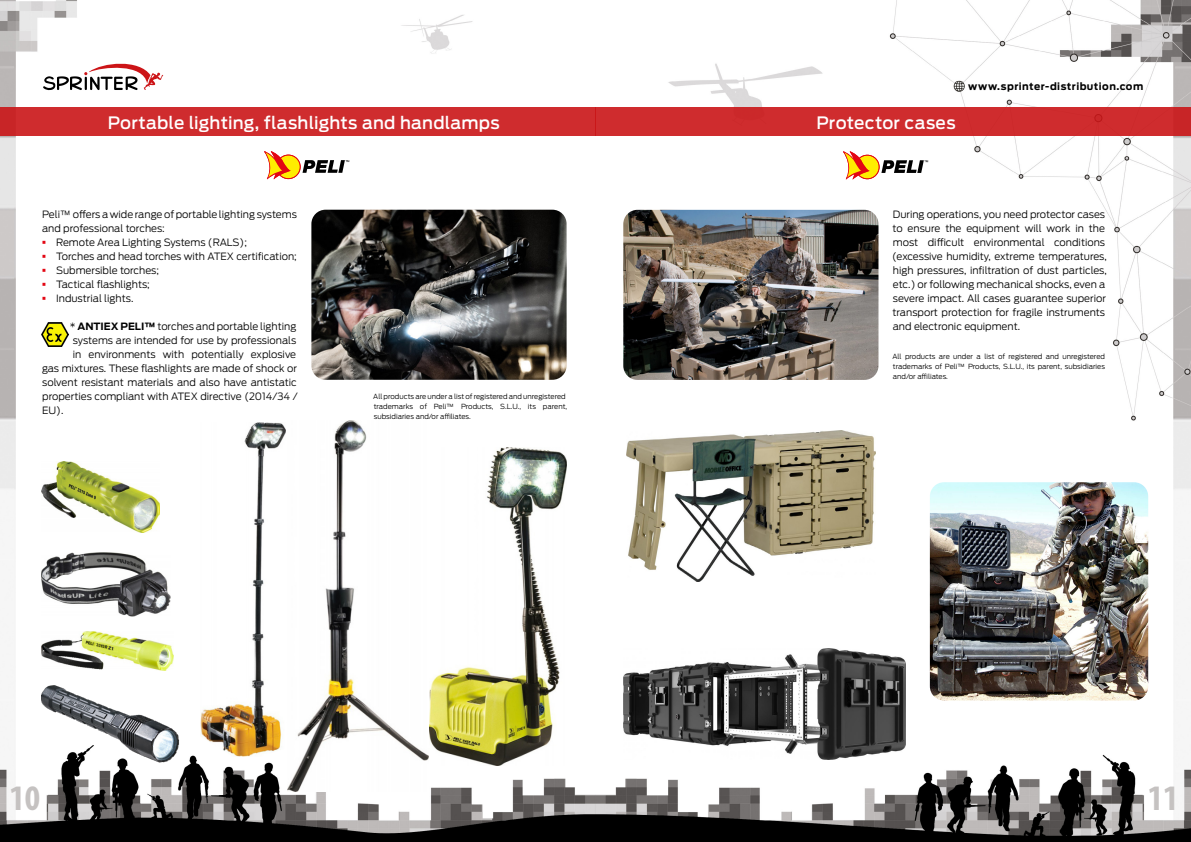
<style>
.page{position:relative;width:1191px;height:842px;background:#fff}
.page>*{position:absolute;margin:0;border:0;box-sizing:border-box;transform-origin:0 0}
.t1{font:700 condensed 36px "Myriad Pro";color:#c5c2c1}
.t2{font:500 17px "Ford Antenna";letter-spacing:.01em;color:#fff}
.t3{font:300 10px/14px "Ford Antenna";color:#000}
.t4{font:700 10px "Ford Antenna";letter-spacing:.045em;color:#000}
.t5{font:300 7px/10px "Ford Antenna";color:#000;text-align:justify}
.s1{font-weight:700}
</style>
<div class="page">
<img style="left:0;top:0;width:1191px;height:842px">
<div style="left:0;top:107px;width:595px;height:28px;background:#cf2c2e"></div>
<div style="left:595px;top:107px;width:596px;height:28px;background:#cf2c2e"></div>
<svg style="left:43px;top:59px;width:120px;height:32px"></svg>
<img style="left:429px;top:448px;width:138px;height:317px">
<img style="left:287px;top:421px;width:142px;height:371px">
<img style="left:42px;top:686px;width:138px;height:76px">
<img style="left:42px;top:462px;width:117px;height:70px">
<img style="left:41px;top:552px;width:130px;height:65px">
<img style="left:42px;top:631px;width:132px;height:39px">
<img style="left:200px;top:422px;width:86px;height:335px">
<svg style="left:264px;top:151px;width:85px;height:28px"></svg>
<img style="left:311px;top:210px;width:255px;height:170px">
<svg style="left:843px;top:151px;width:85px;height:28px"></svg>
<img style="left:623px;top:210px;width:255px;height:170px">
<img style="left:626px;top:431px;width:249px;height:151px">
<img style="left:623px;top:648px;width:282px;height:112px">
<img style="left:930px;top:482px;width:218px;height:218px">
<img style="left:42px;top:323px;width:27px;height:23px">
<h2 class="t2" style="left:108px;top:108px;width:393px">Portable lighting, flashlights and handlamps</h2>
<p class="t3" style="left:42px;top:206px;width:256px">Peli™ offers a wide range of portable lighting systems</p>
<p class="t3" style="left:42px;top:220px;width:124px">and professional torches:</p>
<p class="t3" style="left:56px;top:234px;width:192px">Remote Area Lighting Systems (RALS);</p>
<p class="t3" style="left:56px;top:248px;width:242px">Torches and head torches with ATEX certification;</p>
<p class="t3" style="left:56px;top:262px;width:104px">Submersible torches;</p>
<p class="t3" style="left:56px;top:276px;width:95px">Tactical flashlights;</p>
<p class="t3" style="left:56px;top:290px;width:79px">Industrial lights.</p>
<p class="t3" style="left:70px;top:318px;width:228px">* <span class="s1">ANTIEX PELI™</span> torches and portable lighting</p>
<p class="t3" style="left:73px;top:332px;width:225px">systems are intended for use by professionals</p>
<p class="t3" style="left:73px;top:346px;width:225px">in environments with potentially explosive</p>
<p class="t3" style="left:42px;top:360px;width:256px">gas mixtures. These flashlights are made of shock or</p>
<p class="t3" style="left:42px;top:374px;width:256px">solvent resistant materials and also have antistatic</p>
<p class="t3" style="left:42px;top:388px;width:257px">properties compliant with ATEX directive (2014/34 /</p>
<p class="t3" style="left:42px;top:402px;width:23px">EU).</p>
<p class="t5" style="left:373px;top:390px;width:195px;text-align:left">All products are under a list of registered and unregistered trademarks of Peli™ Products, S.L.U., its parent, subsidiaries and/or affiliates.</p>
<h2 class="t2" style="left:816px;top:108px;width:141px">Protector cases</h2>
<p class="t4" style="left:968px;top:77px;width:177px">www.sprinter-distribution.com</p>
<p class="t3" style="left:892px;top:206px;width:216px">During operations, you need protector cases to ensure the equipment will work in the most difficult environmental conditions (excessive humidity, extreme temperatures, high pressures, infiltration of dust particles, etc.) or following mechanical shocks, even a severe impact. All cases guarantee superior transport protection for fragile instruments and electronic equipment.</p>
<p class="t5" style="left:892px;top:350px;width:214px">All products are under a list of registered and unregistered trademarks of Peli™ Products, S.L.U., its parent, subsidiaries and/or affiliates.</p>
<h1 class="t1" style="left:10px;top:775px;width:32px">10</h1>
<h1 class="t1" style="left:1147px;top:775px;width:32px">11</h1>
</div>
